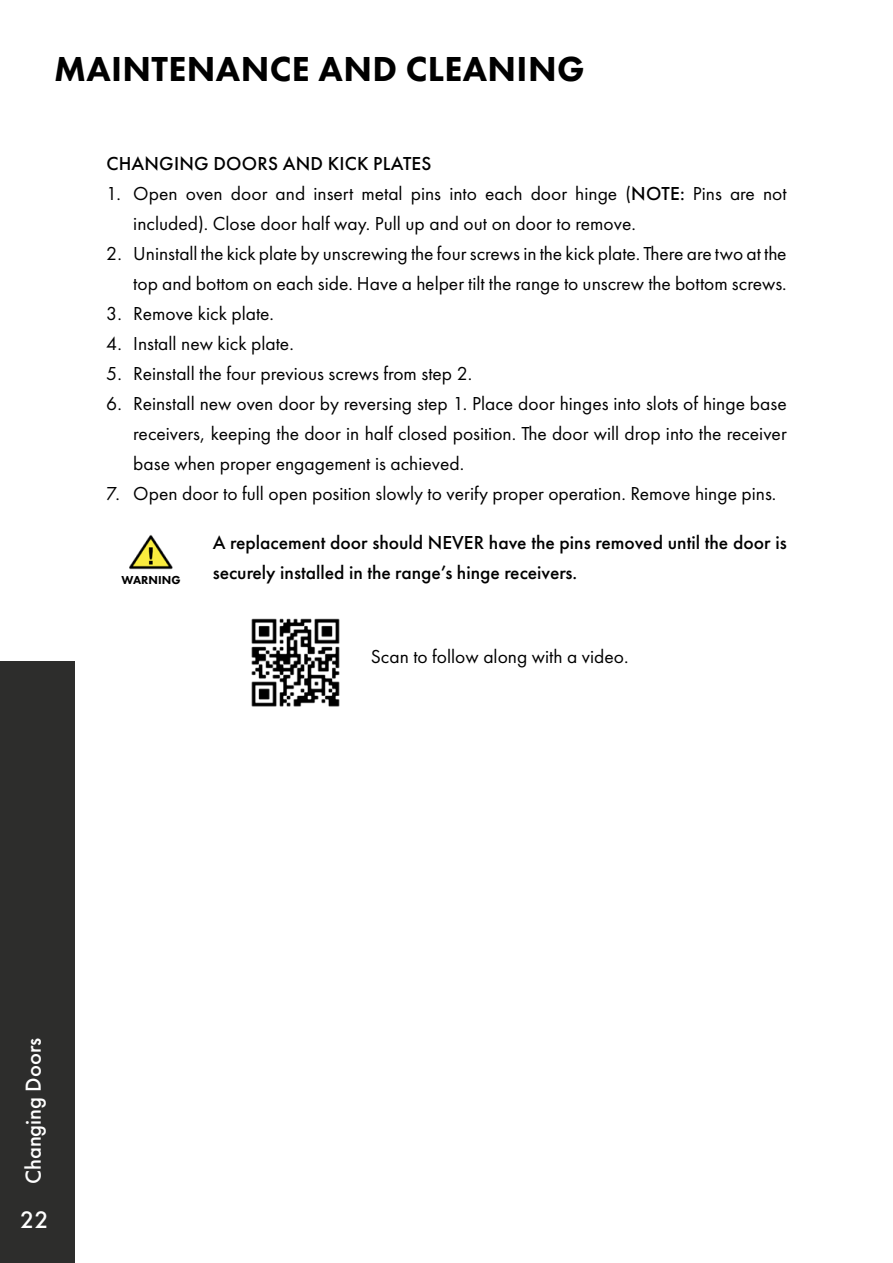
<style>
.page{position:relative;width:893px;height:1263px;background:#fff}
.page>*{position:absolute;margin:0;border:0;box-sizing:border-box;transform-origin:0 0}
.t1{font:800 36px "Futura PT";letter-spacing:.01em;color:#000}
.t2{font:500 24.75px "Futura PT";color:#fff}
.t3{font:500 22.5px "Futura PT";color:#fff}
.t4{font:19.5px/30px "Futura PT";color:#000}
.t5{font:500 19.5px "Futura PT";color:#000}
.t6{font:800 12px "Futura PT";color:#000}
.s1{font-weight:500}
</style>
<div class="page">
<img style="left:129px;top:534px;width:44px;height:36px">
<img style="left:251px;top:618px;width:89px;height:89px">
<div style="left:0;top:661px;width:75px;height:602px;background:#2d2d2c"></div>
<h1 class="t1" style="left:54px;top:47px;width:532px">MAINTENANCE AND CLEANING</h1>
<p class="t5" style="left:106px;top:152px;width:327px">CHANGING DOORS AND KICK PLATES</p>
<p class="t4" style="left:133px;top:179px;width:655px;text-indent:-27px">1. Open oven door and insert metal pins into each door hinge (<span class="s1">NOTE:</span> Pins are not included). Close door half way. Pull up and out on door to remove.</p>
<p class="t4" style="left:106px;top:239px;width:682px;text-align:right">2. Uninstall the kick plate by unscrewing the four screws in the kick plate. There are two at the top and bottom on each side. Have a helper tilt the range to unscrew the bottom screws.</p>
<p class="t4" style="left:106px;top:299px;width:169px">3. Remove kick plate.</p>
<p class="t4" style="left:106px;top:329px;width:189px">4. Install new kick plate.</p>
<p class="t4" style="left:106px;top:359px;width:367px">5. Reinstall the four previous screws from step 2.</p>
<p class="t4" style="left:133px;top:389px;width:655px;text-align:justify;text-indent:-27px">6. Reinstall new oven door by reversing step 1. Place door hinges into slots of hinge base receivers, keeping the door in half closed position. The door will drop into the receiver base when proper engagement is achieved.</p>
<p class="t4" style="left:106px;top:479px;width:672px">7. Open door to full open position slowly to verify proper operation. Remove hinge pins.</p>
<p class="t5" style="left:213px;top:531px;width:575px">A replacement door should NEVER have the pins removed until the door is</p>
<p class="t6" style="left:122px;top:573px;width:60px">WARNING</p>
<p class="t5" style="left:213px;top:561px;width:366px">securely installed in the range’s hinge receivers.</p>
<p class="t4" style="left:371px;top:642px;width:259px">Scan to follow along with a video.</p>
<p class="t3" style="left:20px;top:1184px;width:148px;rotate:-90deg">Changing Doors</p>
<p class="t2" style="left:20px;top:1205px;width:30px">22</p>
</div>
